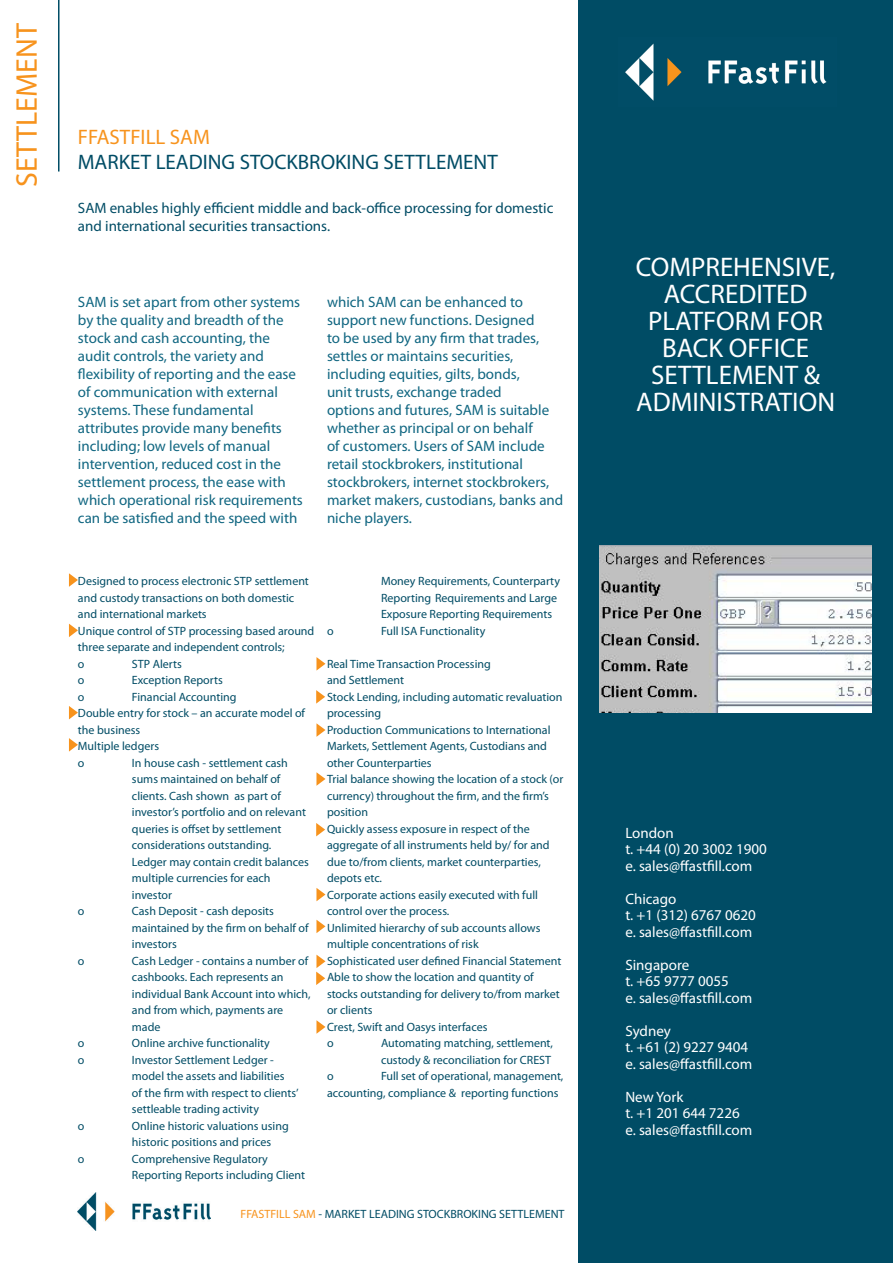
<style>
.page{position:relative;width:893px;height:1263px;background:#fff}
.page>*{position:absolute;margin:0;border:0;box-sizing:border-box;transform-origin:0 0}
.t1{font:30px "Myriad Pro";color:#f7931d}
.t2{font:27px "Myriad Pro";color:#fff}
.t3{font:21px "Myriad Pro";color:#004c65}
.t4{font:21px "Myriad Pro";color:#f7931d}
.t5{font:15px/18px "Myriad Pro";color:#106681}
.t6{font:15px "Myriad Pro";color:#fff}
.t7{font:15px/18px "Myriad Pro";color:#004c65}
.t8{font:12px/16.5px "Myriad Pro";color:#004c65}
.s1{color:#f7931d}
</style>
<div class="page">
<hr style="left:58px;top:0;width:2px;height:171px;background:#004c65">
<img style="left:78px;top:1193px;width:133px;height:37px">
<div style="left:578px;top:0;width:315px;height:1263px;background:#004c65"></div>
<svg style="left:69px;top:573px;width:9px;height:14px"></svg>
<svg style="left:69px;top:624px;width:9px;height:13px"></svg>
<svg style="left:69px;top:706px;width:9px;height:13px"></svg>
<svg style="left:69px;top:738px;width:9px;height:14px"></svg>
<svg style="left:316px;top:657px;width:9px;height:14px"></svg>
<svg style="left:316px;top:690px;width:9px;height:14px"></svg>
<svg style="left:316px;top:723px;width:9px;height:14px"></svg>
<svg style="left:316px;top:772px;width:9px;height:14px"></svg>
<svg style="left:316px;top:823px;width:9px;height:13px"></svg>
<svg style="left:316px;top:888px;width:9px;height:13px"></svg>
<svg style="left:316px;top:920px;width:9px;height:13px"></svg>
<svg style="left:316px;top:955px;width:9px;height:30px"></svg>
<img style="left:600px;top:546px;width:272px;height:167px">
<svg style="left:316px;top:1020px;width:9px;height:14px"></svg>
<img style="left:625px;top:43px;width:202px;height:58px">
<p class="t1" style="left:8px;top:187px;width:165px;rotate:-90deg">SETTLEMENT</p>
<p class="t4" style="left:78px;top:124px;width:133px">FFASTFILL SAM</p>
<p class="t3" style="left:78px;top:149px;width:421px">MARKET LEADING STOCKBROKING SETTLEMENT</p>
<p class="t7" style="left:78px;top:199px;width:477px">SAM enables highly efficient middle and back-office processing for domestic and international securities transactions.</p>
<p class="t5" style="left:78px;top:293px;width:226px">SAM is set apart from other systems by the quality and breadth of the stock and cash accounting, the audit controls, the variety and flexibility of reporting and the ease of communication with external systems. These fundamental attributes provide many benefits including; low levels of manual intervention, reduced cost in the settlement process, the ease with which operational risk requirements can be satisfied and the speed with</p>
<p class="t5" style="left:327px;top:293px;width:224px">which SAM can be enhanced to support new functions. Designed to be used by any firm that trades, settles or maintains securities, including equities, gilts, bonds,<br>unit trusts, exchange traded options and futures, SAM is suitable whether as principal or on behalf<br>of customers. Users of SAM include retail stockbrokers, institutional stockbrokers, internet stockbrokers,</p>
<p class="t5" style="left:327px;top:491px;width:238px">market makers, custodians, banks and niche players.</p>
<p class="t8" style="left:78px;top:573px;width:232px">Designed to process electronic STP settlement and custody transactions on both domestic and international markets</p>
<p class="t8" style="left:78px;top:622px;width:238px">Unique control of STP processing based around three separate and independent controls;</p>
<p class="t8" style="left:78px;top:655px;width:8px">o</p>
<p class="t8" style="left:132px;top:655px;width:51px">STP Alerts</p>
<p class="t8" style="left:78px;top:672px;width:8px">o</p>
<p class="t8" style="left:132px;top:672px;width:92px">Exception Reports</p>
<p class="t8" style="left:78px;top:688px;width:8px">o</p>
<p class="t8" style="left:132px;top:688px;width:106px">Financial Accounting</p>
<p class="t8" style="left:78px;top:705px;width:229px">Double entry for stock – an accurate model of the business</p>
<p class="t8" style="left:78px;top:738px;width:83px">Multiple ledgers</p>
<p class="t8" style="left:78px;top:754px;width:8px">o</p>
<p class="t8" style="left:132px;top:754px;width:157px">In house cash - settlement cash sums maintained on behalf of</p>
<p class="t8" style="left:132px;top:787px;width:150px">clients. Cash shown as part of</p>
<p class="t8" style="left:132px;top:804px;width:176px">investor’s portfolio and on relevant</p>
<p class="t8" style="left:132px;top:820px;width:151px">queries is offset by settlement</p>
<p class="t8" style="left:132px;top:837px;width:141px">considerations outstanding.</p>
<p class="t8" style="left:132px;top:853px;width:178px">Ledger may contain credit balances</p>
<p class="t8" style="left:132px;top:870px;width:140px">multiple currencies for each</p>
<p class="t8" style="left:132px;top:886px;width:42px">investor</p>
<p class="t8" style="left:78px;top:903px;width:8px">o</p>
<p class="t8" style="left:132px;top:903px;width:143px">Cash Deposit - cash deposits</p>
<p class="t8" style="left:132px;top:919px;width:178px">maintained by the firm on behalf of</p>
<p class="t8" style="left:132px;top:936px;width:46px">investors</p>
<p class="t8" style="left:78px;top:952px;width:8px">o</p>
<p class="t8" style="left:132px;top:952px;width:178px">Cash Ledger - contains a number of</p>
<p class="t8" style="left:132px;top:969px;width:153px">cashbooks. Each represents an</p>
<p class="t8" style="left:132px;top:985px;width:180px">individual Bank Account into which,</p>
<p class="t8" style="left:132px;top:1002px;width:153px">and from which, payments are</p>
<p class="t8" style="left:132px;top:1018px;width:30px">made</p>
<p class="t8" style="left:78px;top:1035px;width:8px">o</p>
<p class="t8" style="left:132px;top:1035px;width:139px">Online archive functionality</p>
<p class="t8" style="left:78px;top:1051px;width:8px">o</p>
<p class="t8" style="left:132px;top:1051px;width:143px">Investor Settlement Ledger -</p>
<p class="t8" style="left:132px;top:1068px;width:154px">model the assets and liabilities</p>
<p class="t8" style="left:132px;top:1084px;width:168px">of the firm with respect to clients’</p>
<p class="t8" style="left:132px;top:1101px;width:129px">settleable trading activity</p>
<p class="t8" style="left:78px;top:1117px;width:8px">o</p>
<p class="t8" style="left:132px;top:1117px;width:158px">Online historic valuations using</p>
<p class="t8" style="left:132px;top:1134px;width:141px">historic positions and prices</p>
<p class="t8" style="left:78px;top:1150px;width:8px">o</p>
<p class="t8" style="left:132px;top:1150px;width:137px">Comprehensive Regulatory</p>
<p class="t8" style="left:132px;top:1167px;width:175px">Reporting Reports including Client</p>
<p class="t8" style="left:381px;top:573px;width:181px">Money Requirements, Counterparty</p>
<p class="t8" style="left:381px;top:589px;width:178px">Reporting Requirements and Large</p>
<p class="t8" style="left:381px;top:606px;width:173px">Exposure Reporting Requirements</p>
<p class="t8" style="left:327px;top:622px;width:8px">o</p>
<p class="t8" style="left:381px;top:622px;width:106px">Full ISA Functionality</p>
<p class="t8" style="left:327px;top:655px;width:165px">Real Time Transaction Processing</p>
<p class="t8" style="left:327px;top:672px;width:79px">and Settlement</p>
<p class="t8" style="left:327px;top:688px;width:237px">Stock Lending, including automatic revaluation processing</p>
<p class="t8" style="left:327px;top:721px;width:225px">Production Communications to International<br>Markets, Settlement Agents, Custodians and other Counterparties</p>
<p class="t8" style="left:327px;top:771px;width:238px">Trial balance showing the location of a stock (or currency) throughout the firm, and the firm’s position</p>
<p class="t8" style="left:327px;top:820px;width:224px">Quickly assess exposure in respect of the aggregate of all instruments held by/ for and due to/from clients, market counterparties, depots etc.</p>
<p class="t8" style="left:327px;top:886px;width:213px">Corporate actions easily executed with full control over the process.</p>
<p class="t8" style="left:327px;top:919px;width:215px">Unlimited hierarchy of sub accounts allows multiple concentrations of risk</p>
<p class="t8" style="left:327px;top:952px;width:236px">Sophisticated user defined Financial Statement</p>
<p class="t8" style="left:327px;top:969px;width:234px">Able to show the location and quantity of stocks outstanding for delivery to/from market or clients</p>
<p class="t8" style="left:327px;top:1018px;width:162px">Crest, Swift and Oasys interfaces</p>
<p class="t8" style="left:327px;top:1035px;width:8px">o</p>
<p class="t8" style="left:381px;top:1035px;width:174px">Automating matching, settlement,</p>
<p class="t8" style="left:381px;top:1051px;width:172px">custody &amp; reconciliation for CREST</p>
<p class="t8" style="left:327px;top:1068px;width:8px">o</p>
<p class="t8" style="left:327px;top:1068px;width:238px;text-indent:54px">Full set of operational, management, accounting, compliance &amp; reporting functions</p>
<p class="t8" style="left:240px;top:1206px;width:326px"><span class="s1">FFASTFILL SAM</span> - MARKET LEADING STOCKBROKING SETTLEMENT</p>
<p class="t2" style="left:636px;top:251px;width:201px">COMPREHENSIVE,</p>
<p class="t2" style="left:664px;top:278px;width:145px">ACCREDITED</p>
<p class="t2" style="left:648px;top:305px;width:176px">PLATFORM FOR</p>
<p class="t2" style="left:662px;top:332px;width:149px">BACK OFFICE</p>
<p class="t2" style="left:651px;top:359px;width:171px">SETTLEMENT &amp;</p>
<p class="t2" style="left:636px;top:386px;width:200px">ADMINISTRATION</p>
<p class="t6" style="left:625px;top:823px;width:50px">London</p>
<p class="t6" style="left:625px;top:840px;width:143px">t. +44 (0) 20 3002 1900</p>
<p class="t6" style="left:625px;top:856px;width:128px">e. sales@ffastfill.com</p>
<p class="t6" style="left:625px;top:889px;width:53px">Chicago</p>
<p class="t6" style="left:625px;top:906px;width:132px">t. +1 (312) 6767 0620</p>
<p class="t6" style="left:625px;top:922px;width:128px">e. sales@ffastfill.com</p>
<p class="t6" style="left:625px;top:955px;width:65px">Singapore</p>
<p class="t6" style="left:625px;top:972px;width:105px">t. +65 9777 0055</p>
<p class="t6" style="left:625px;top:988px;width:128px">e. sales@ffastfill.com</p>
<p class="t6" style="left:625px;top:1021px;width:47px">Sydney</p>
<p class="t6" style="left:625px;top:1038px;width:124px">t. +61 (2) 9227 9404</p>
<p class="t6" style="left:625px;top:1054px;width:128px">e. sales@ffastfill.com</p>
<p class="t6" style="left:625px;top:1087px;width:60px">New York</p>
<p class="t6" style="left:625px;top:1104px;width:116px">t. +1 201 644 7226</p>
<p class="t6" style="left:625px;top:1120px;width:128px">e. sales@ffastfill.com</p>
</div>
